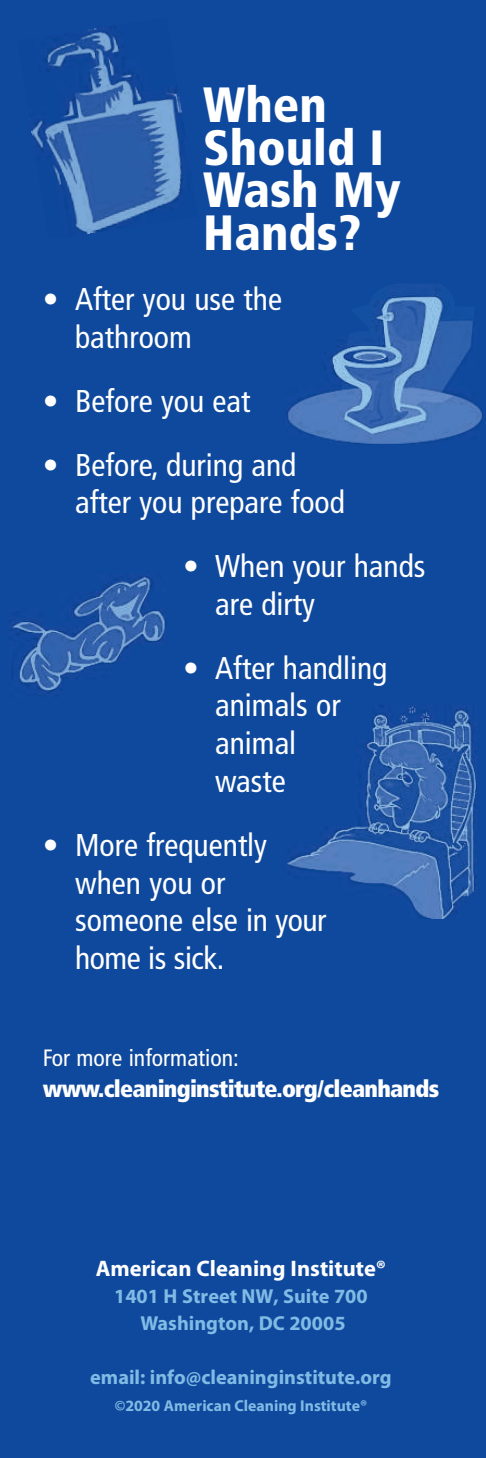
<style>
.page{position:relative;width:486px;height:1458px;background:#0f499d}
.page>*{position:absolute;margin:0;border:0;box-sizing:border-box;transform-origin:0 0}
.t1{font:900 condensed 49.5px/42.8px "Frutiger";color:#fff}
.t2{font:condensed 31.5px/37.8px "Frutiger";color:#fff}
.t3{font:900 condensed 23.62px "Frutiger";letter-spacing:-.03em;color:#fff}
.t4{font:condensed 23.62px "Frutiger";color:#fff}
.t5{font:700 22.5px "Myriad Pro";color:#fff}
.t6{font:700 20.25px/26.6px "Myriad Pro";color:#81bbe5;text-align:center}
.t7{font:700 15.75px "Myriad Pro";color:#81bbe5}
</style>
<div class="page">
<img style="left:288px;top:705px;width:189px;height:213px">
<img style="left:286px;top:284px;width:197px;height:161px">
<img style="left:9px;top:574px;width:157px;height:119px">
<img style="left:30px;top:25px;width:153px;height:209px">
<h1 class="t1" style="left:203px;top:87px;width:199px">When<br>Should I<br>Wash My<br>Hands?</h1>
<p class="t2" style="left:75px;top:283px;width:208px;text-indent:-32px">• After you use the bathroom</p>
<p class="t2" style="left:43px;top:385px;width:209px">• Before you eat</p>
<p class="t2" style="left:75px;top:448px;width:271px;text-indent:-32px">• Before, during and after you prepare food</p>
<p class="t2" style="left:215px;top:550px;width:212px;text-indent:-32px">• When your hands are dirty</p>
<p class="t2" style="left:215px;top:651px;width:174px;text-indent:-32px">• After handling animals or animal<br>waste</p>
<p class="t2" style="left:75px;top:828px;width:253px;text-indent:-32px">• More frequently when you or someone else in your home is sick.</p>
<p class="t4" style="left:43px;top:1048px;width:198px">For more information:</p>
<p class="t3" style="left:43px;top:1079px;width:398px">www.cleaninginstitute.org/cleanhands</p>
<p class="t5" style="left:96px;top:1260px;width:292px">American Cleaning Institute®</p>
<p class="t6" style="left:114px;top:1285px;width:255px">1401 H Street NW, Suite 700<br>Washington, DC 20005</p>
<p class="t6" style="left:90px;top:1365px;width:303px">email: info@cleaninginstitute.org</p>
<p class="t7" style="left:115px;top:1399px;width:254px">©2020 American Cleaning Institute®</p>
</div>
